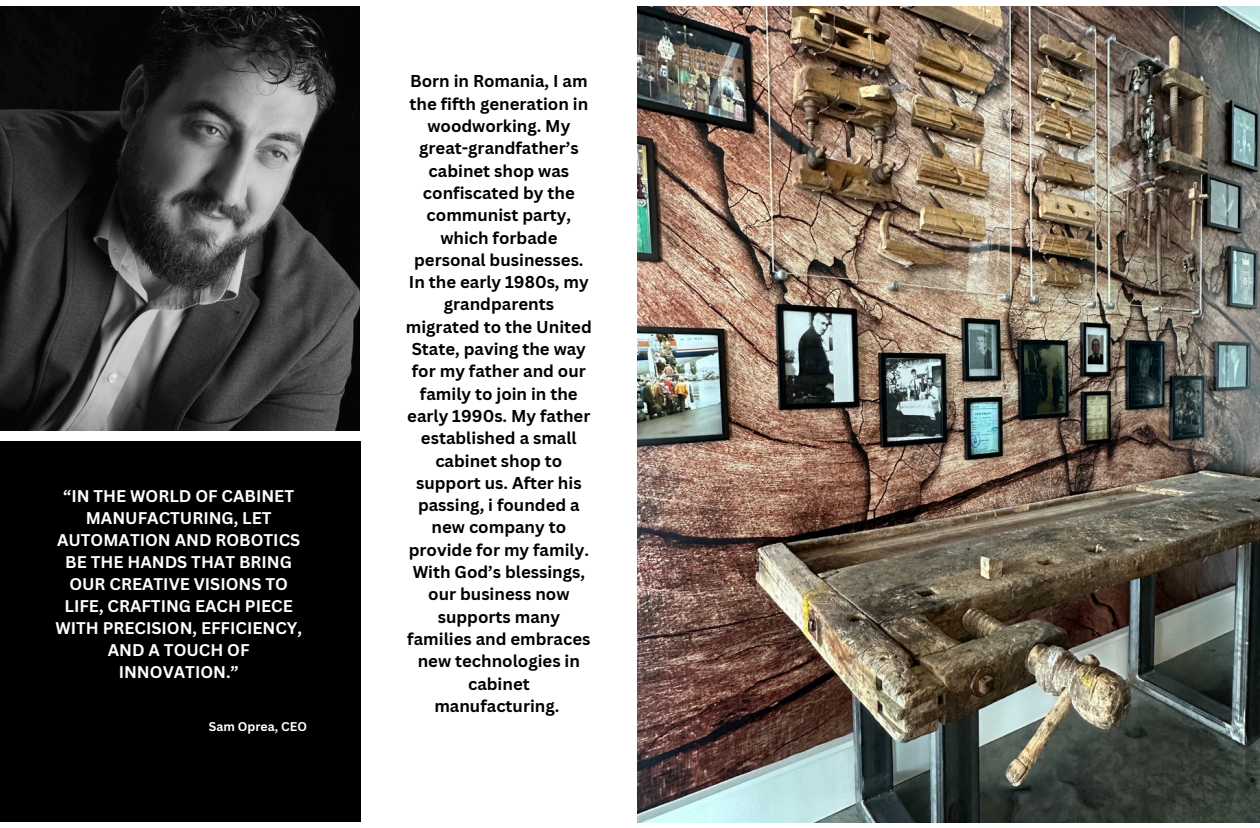
<style>
.page{position:relative;width:1260px;height:828px;background:#fff}
.page>*{position:absolute;margin:0;border:0;box-sizing:border-box;transform-origin:0 0}
.t1{font:700 16.8px/22.2px "Canva Sans";color:#000;text-align:center}
.t2{font:700 16.4px/22px "Canva Sans";color:#fff;text-align:center}
.t3{font:700 12.4px "Canva Sans";color:#fff}
</style>
<div class="page">
<div style="left:0;top:441px;width:361px;height:380px;background:#000"></div>
<img style="left:0;top:6px;width:360px;height:425px">
<img style="left:637px;top:6px;width:623px;height:816px">
<p class="t2" style="left:55px;top:485px;width:248px">“IN THE WORLD OF CABINET<br>MANUFACTURING, LET<br>AUTOMATION AND ROBOTICS<br>BE THE HANDS THAT BRING<br>OUR CREATIVE VISIONS TO<br>LIFE, CRAFTING EACH PIECE<br>WITH PRECISION, EFFICIENCY,<br>AND A TOUCH OF<br>INNOVATION.”</p>
<p class="t3" style="left:209px;top:718px;width:100px">Sam Oprea, CEO</p>
<h2 class="t1" style="left:406px;top:70px;width:188px">Born in Romania, I am the fifth generation in woodworking. My great-grandfather’s cabinet shop was confiscated by the communist party, which forbade personal businesses.<br>In the early 1980s, my grandparents migrated to the United<br>State, paving the way for my father and our family to join in the early 1990s. My father established a small cabinet shop to support us. After his passing, i founded a new company to provide for my family.<br>With God’s blessings, our business now supports many families and embraces new technologies in cabinet manufacturing.</h2>
</div>
